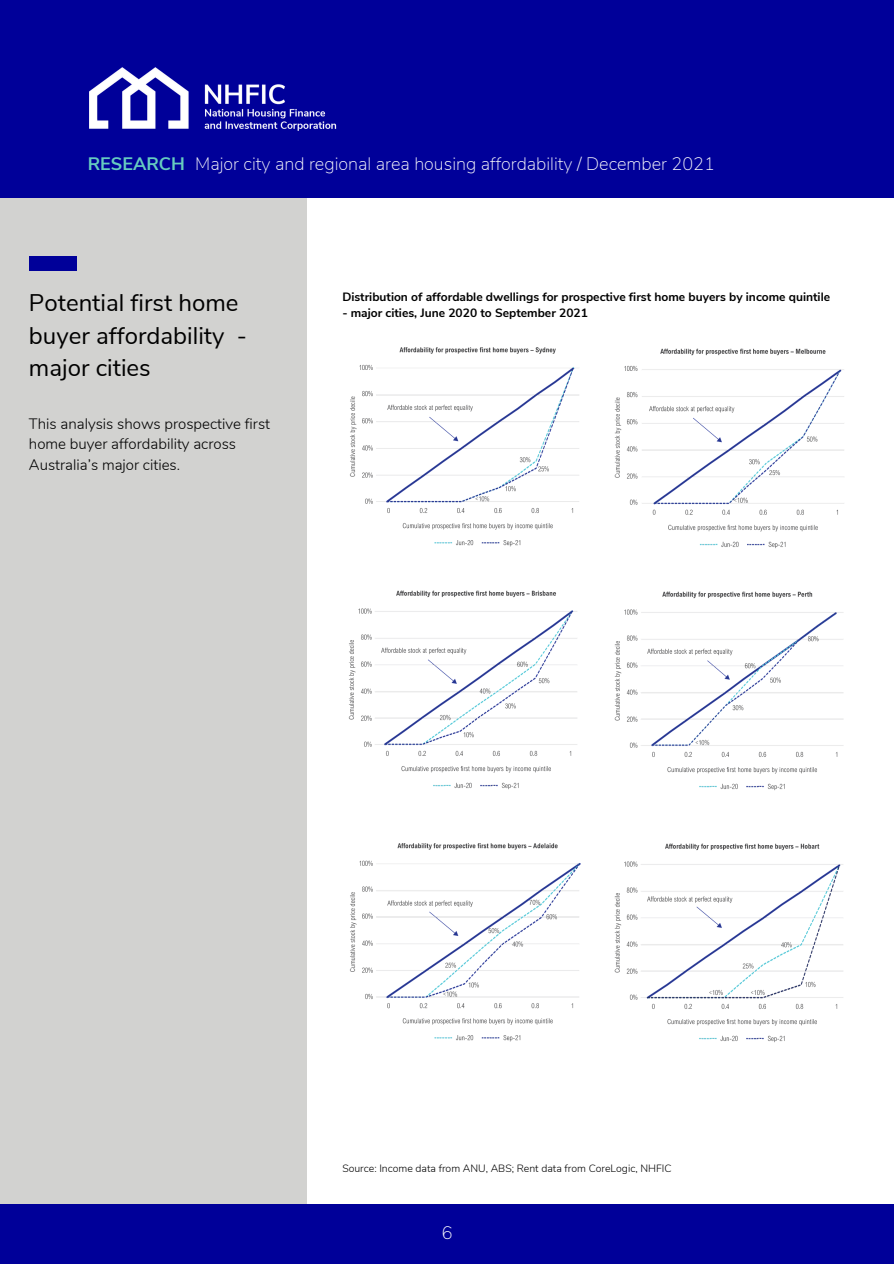
<style>
.page{position:relative;width:894px;height:1264px;background:#fff}
.page>*{position:absolute;margin:0;border:0;box-sizing:border-box;transform-origin:0 0}
.t1{font:24px/32.7px "Nunito Sans";color:#000}
.t2{font:200 18px "Nunito Sans";color:#fff}
.t3{font:700 18px "Nunito Sans";color:#66ccc0}
.t4{font:300 15px/20.2px "Nunito";color:#000}
.t5{font:700 12px "Nunito Sans";color:#000}
.t6{font:300 10.5px "Nunito";color:#000}
</style>
<div class="page">
<div style="left:0;top:193px;width:306px;height:1070px;background:#d2d2d0"></div>
<div style="left:29px;top:256px;width:47px;height:14px;background:#009"></div>
<div style="left:0;top:0;width:893px;height:197px;background:#009"></div>
<img style="left:89px;top:67px;width:248px;height:64px">
<div style="left:0;top:1203px;width:893px;height:60px;background:#009"></div>
<img style="left:350px;top:347px;width:229px;height:200px">
<img style="left:614px;top:348px;width:230px;height:201px">
<img style="left:348px;top:590px;width:229px;height:200px">
<img style="left:614px;top:591px;width:230px;height:200px">
<img style="left:350px;top:843px;width:231px;height:199px">
<img style="left:614px;top:843px;width:229px;height:200px">
<p class="t3" style="left:88px;top:151px;width:99px">RESEARCH</p>
<p class="t2" style="left:195px;top:151px;width:521px">Major city and regional area housing affordability / December 2021</p>
<p class="t1" style="left:29px;top:287px;width:219px">Potential first home buyer affordability - major cities</p>
<p class="t5" style="left:342px;top:288px;width:489px">Distribution of affordable dwellings for prospective first home buyers by income quintile</p>
<p class="t5" style="left:342px;top:304px;width:247px">- major cities, June 2020 to September 2021</p>
<p class="t4" style="left:29px;top:414px;width:242px">This analysis shows prospective first home buyer affordability across<br>Australia’s major cities.</p>
<p class="t6" style="left:342px;top:1161px;width:330px">Source: Income data from ANU, ABS; Rent data from CoreLogic, NHFIC</p>
<p class="t2" style="left:441px;top:1221px;width:12px">6</p>
</div>
